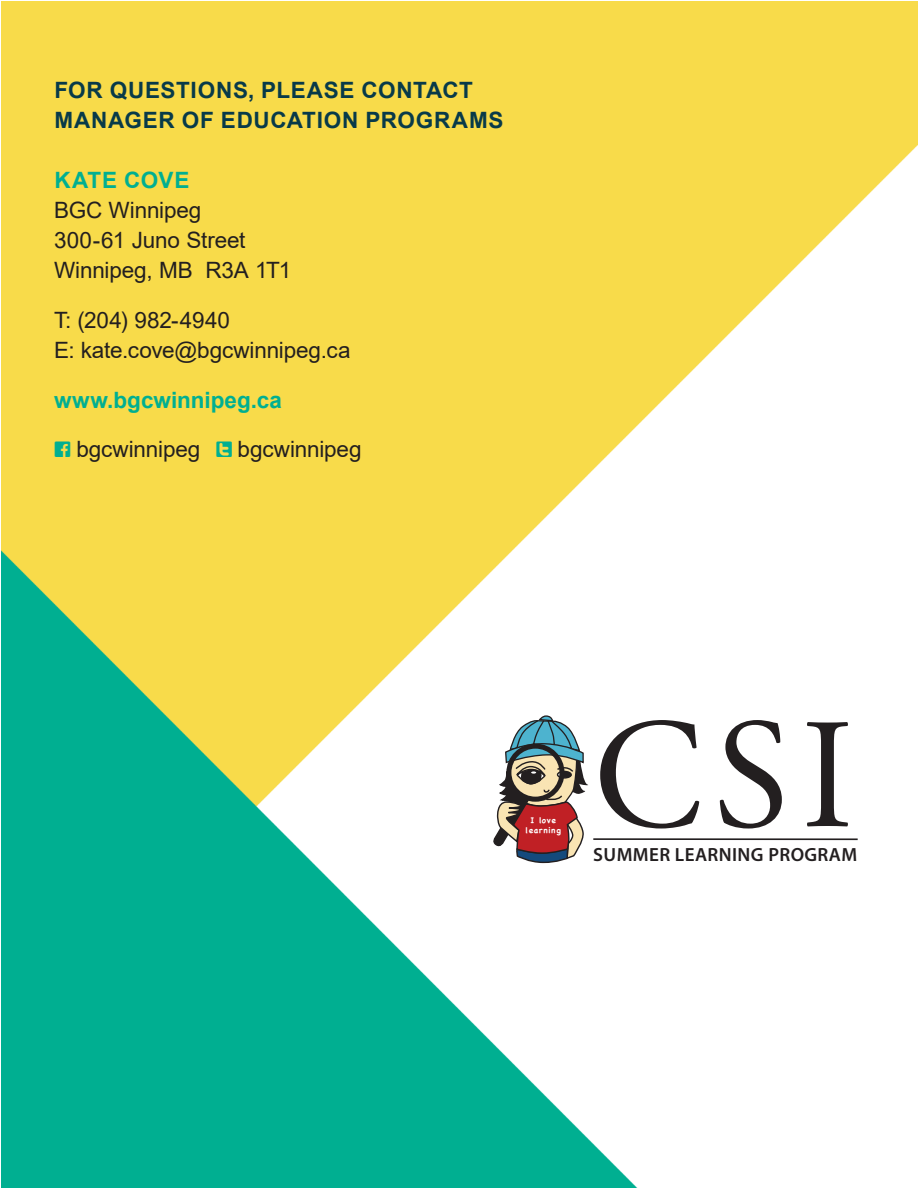
<style>
.page{position:relative;width:918px;height:1188px;background:#fff}
.page>*{position:absolute;margin:0;border:0;box-sizing:border-box;transform-origin:0 0}
.t1{font:156.75px "Adobe Garamond Pro";color:#231f20}
.t2{font:22.5px/30px "Arial";letter-spacing:-.005em;color:#231f20}
.t3{font:700 22.5px/30px "Arial";letter-spacing:.03em;color:#083a49}
.t4{font:700 22.5px "Arial";color:#01af91}
.t5{font:600 19.2px "Myriad Pro";letter-spacing:.02em;color:#231f20}
.t6{font:700 8.25px/9.9px "Chalkboard";letter-spacing:.065em;color:#fff;text-align:center}
.s1{font-weight:700;color:#01af91}
.s2{font-family:"Social Icons Pro Set 1 Rounded";color:#01af91}
</style>
<div class="page">
<img style="left:1px;top:1px;width:917px;height:1187px">
<hr style="left:593px;top:838px;width:265px;height:2px;background:#231f20">
<svg style="left:490px;top:715px;width:101px;height:210px"></svg>
<p class="t3" style="left:54px;top:76px;width:451px">FOR QUESTIONS, PLEASE CONTACT<br>MANAGER OF EDUCATION PROGRAMS</p>
<p class="t2" style="left:54px;top:165px;width:149px"><span class="s1">KATE COVE<br></span>BGC Winnipeg</p>
<p class="t2" style="left:54px;top:225px;width:193px">300-61 Juno Street</p>
<p class="t2" style="left:54px;top:255px;width:239px">Winnipeg, MB R3A 1T1</p>
<p class="t2" style="left:54px;top:305px;width:178px">T: (204) 982-4940</p>
<p class="t2" style="left:54px;top:335px;width:298px">E: kate.cove@bgcwinnipeg.ca</p>
<p class="t4" style="left:54px;top:384px;width:229px">www.bgcwinnipeg.ca</p>
<p class="t2" style="left:54px;top:434px;width:309px"><span class="s2">f</span> bgcwinnipeg <span class="s2">t</span> bgcwinnipeg</p>
<p class="t6" style="left:526px;top:816px;width:37px">I love learning</p>
<p class="t1" style="left:593px;top:682px;width:262px">CSI</p>
<p class="t5" style="left:593px;top:843px;width:265px">SUMMER LEARNING PROGRAM</p>
</div>
